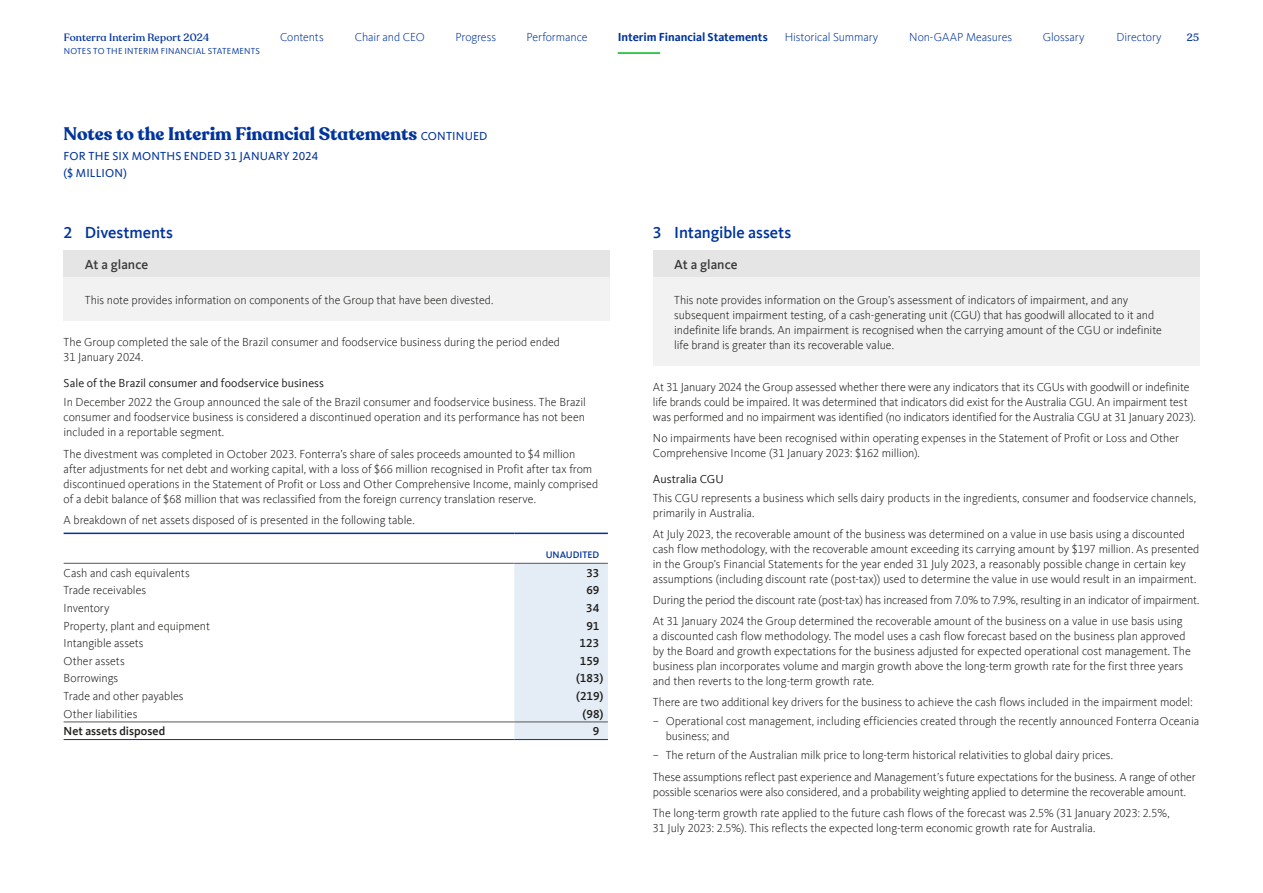
<style>
.page{position:relative;width:1263px;height:893px;background:#fff}
.page>*{position:absolute;margin:0;border:0;box-sizing:border-box;transform-origin:0 0}
.t1{font:700 18px "Recoleta Alt";color:#00349d}
.t2{font:500 16.5px "Kievit Offc Pro";letter-spacing:-.005em;color:#00349d}
.t3{font:500 13.5px "Kievit Offc Pro";color:#3c3c3b}
.t4{font:300 12px/15px "Kievit Offc Pro";letter-spacing:-.005em;color:#1d1d1b}
.t5{font:300 12px "Kievit Offc Pro";letter-spacing:-.01em;color:#00349d}
.t6{font:12px "Kievit Offc Pro";color:#1d1d1b}
.t7{font:500 12px "Kievit Offc Pro";letter-spacing:.005em;color:#1d1d1b}
.t8{font:12px/17.1px "Kievit Offc Pro";letter-spacing:.01em;color:#00349d}
.t9{font:700 12px "Kievit Offc Pro";letter-spacing:-.005em;color:#00349d}
.t10{font:500 10.5px "Recoleta Alt";letter-spacing:.015em;color:#00349d}
.t11{font:500 9.75px "Kievit Offc Pro";color:#00349d}
.t12{font:9px "Kievit Offc Pro";letter-spacing:.025em;color:#00349d}
.s1{font-family:"Kievit Offc Pro";font-weight:400;font-size:12px}
</style>
<div class="page">
<div style="left:64px;top:250px;width:546px;height:28px;background:#e6e5e5"></div>
<div style="left:64px;top:278px;width:546px;height:43px;background:#f2f2f2"></div>
<div style="left:514px;top:564px;width:94px;height:175px;background:#e4ecf6"></div>
<hr style="left:64px;top:563px;width:450px;height:1px;background:#575756">
<hr style="left:514px;top:563px;width:94px;height:1px;background:#575756">
<hr style="left:64px;top:722px;width:450px;height:1px;background:#575756">
<hr style="left:514px;top:722px;width:94px;height:1px;background:#575756">
<hr style="left:64px;top:533px;width:450px;height:1px;background:#00349d">
<hr style="left:514px;top:533px;width:94px;height:1px;background:#00349d">
<hr style="left:64px;top:739px;width:450px;height:1px;background:#00349d">
<hr style="left:514px;top:739px;width:94px;height:1px;background:#00349d">
<div style="left:653px;top:250px;width:546px;height:28px;background:#e6e5e5"></div>
<div style="left:653px;top:278px;width:546px;height:88px;background:#f2f2f2"></div>
<hr style="left:618px;top:52px;width:42px;height:2px;background:#00b91f">
<p class="t10" style="left:64px;top:31px;width:147px">Fonterra Interim Report 2024</p>
<p class="t5" style="left:280px;top:30px;width:45px">Contents</p>
<p class="t5" style="left:355px;top:30px;width:71px">Chair and CEO</p>
<p class="t5" style="left:455px;top:30px;width:42px">Progress</p>
<p class="t5" style="left:526px;top:30px;width:63px">Performance</p>
<p class="t9" style="left:618px;top:30px;width:152px">Interim Financial Statements</p>
<p class="t5" style="left:785px;top:30px;width:95px">Historical Summary</p>
<p class="t5" style="left:909px;top:30px;width:104px">Non-GAAP Measures</p>
<p class="t5" style="left:1043px;top:30px;width:43px">Glossary</p>
<p class="t5" style="left:1116px;top:30px;width:47px">Directory</p>
<p class="t10" style="left:1187px;top:31px;width:14px">25</p>
<p class="t12" style="left:64px;top:46px;width:198px">NOTES TO THE INTERIM FINANCIAL STATEMENTS</p>
<h1 class="t1" style="left:64px;top:123px;width:425px">Notes to the Interim Financial Statements <span class="s1">CONTINUED</span></h1>
<p class="t8" style="left:64px;top:147px;width:256px">FOR THE SIX MONTHS ENDED 31 JANUARY 2024 ($ MILLION)</p>
<h2 class="t2" style="left:64px;top:222px;width:111px">2 Divestments</h2>
<p class="t3" style="left:85px;top:257px;width:65px">At a glance</p>
<p class="t4" style="left:85px;top:292px;width:410px">This note provides information on components of the Group that have been divested.</p>
<p class="t4" style="left:64px;top:335px;width:498px">The Group completed the sale of the Brazil consumer and foodservice business during the period ended<br>31 January 2024.</p>
<p class="t6" style="left:64px;top:376px;width:262px">Sale of the Brazil consumer and foodservice business</p>
<p class="t4" style="left:64px;top:395px;width:524px;text-align:justify">In December 2022 the Group announced the sale of the Brazil consumer and foodservice business. The Brazil consumer and foodservice business is considered a discontinued operation and its performance has not been included in a reportable segment.</p>
<p class="t4" style="left:64px;top:446px;width:536px">The divestment was completed in October 2023. Fonterra’s share of sales proceeds amounted to $4 million after adjustments for net debt and working capital, with a loss of $66 million recognised in Profit after tax from discontinued operations in the Statement of Profit or Loss and Other Comprehensive Income, mainly comprised of a debit balance of $68 million that was reclassified from the foreign currency translation reserve.</p>
<p class="t4" style="left:64px;top:513px;width:352px">A breakdown of net assets disposed of is presented in the following table.</p>
<p class="t11" style="left:546px;top:549px;width:55px">UNAUDITED</p>
<p class="t4" style="left:64px;top:565px;width:128px">Cash and cash equivalents</p>
<p class="t7" style="left:586px;top:565px;width:14px">33</p>
<p class="t4" style="left:64px;top:583px;width:84px">Trade receivables</p>
<p class="t7" style="left:586px;top:583px;width:14px">69</p>
<p class="t4" style="left:64px;top:600px;width:48px">Inventory</p>
<p class="t7" style="left:586px;top:601px;width:15px">34</p>
<p class="t4" style="left:64px;top:618px;width:148px">Property, plant and equipment</p>
<p class="t7" style="left:586px;top:618px;width:14px">91</p>
<p class="t4" style="left:64px;top:636px;width:82px">Intangible assets</p>
<p class="t7" style="left:580px;top:636px;width:21px">123</p>
<p class="t4" style="left:64px;top:653px;width:63px">Other assets</p>
<p class="t7" style="left:580px;top:654px;width:21px">159</p>
<p class="t4" style="left:64px;top:671px;width:56px">Borrowings</p>
<p class="t7" style="left:576px;top:671px;width:29px">(183)</p>
<p class="t4" style="left:64px;top:688px;width:122px">Trade and other payables</p>
<p class="t7" style="left:576px;top:689px;width:29px">(219)</p>
<p class="t4" style="left:64px;top:706px;width:75px">Other liabilities</p>
<p class="t7" style="left:583px;top:706px;width:22px">(98)</p>
<p class="t7" style="left:64px;top:724px;width:103px">Net assets disposed</p>
<p class="t7" style="left:593px;top:724px;width:8px">9</p>
<h2 class="t2" style="left:653px;top:222px;width:140px">3 Intangible assets</h2>
<p class="t3" style="left:674px;top:257px;width:65px">At a glance</p>
<p class="t4" style="left:674px;top:292px;width:489px">This note provides information on the Group’s assessment of indicators of impairment, and any subsequent impairment testing, of a cash-generating unit (CGU) that has goodwill allocated to it and indefinite life brands. An impairment is recognised when the carrying amount of the CGU or indefinite life brand is greater than its recoverable value.</p>
<p class="t4" style="left:653px;top:380px;width:544px">At 31 January 2024 the Group assessed whether there were any indicators that its CGUs with goodwill or indefinite life brands could be impaired. It was determined that indicators did exist for the Australia CGU. An impairment test was performed and no impairment was identified (no indicators identified for the Australia CGU at 31 January 2023).</p>
<p class="t4" style="left:653px;top:431px;width:528px">No impairments have been recognised within operating expenses in the Statement of Profit or Loss and Other<br>Comprehensive Income (31 January 2023: $162 million).</p>
<p class="t6" style="left:653px;top:471px;width:72px">Australia CGU</p>
<p class="t4" style="left:653px;top:490px;width:545px">This CGU represents a business which sells dairy products in the ingredients, consumer and foodservice channels, primarily in Australia.</p>
<p class="t4" style="left:653px;top:526px;width:548px">At July 2023, the recoverable amount of the business was determined on a value in use basis using a discounted cash flow methodology, with the recoverable amount exceeding its carrying amount by $197 million. As presented in the Group’s Financial Statements for the year ended 31 July 2023, a reasonably possible change in certain key assumptions (including discount rate (post-tax)) used to determine the value in use would result in an impairment.</p>
<p class="t4" style="left:653px;top:589px;width:548px;line-height:21px">During the period the discount rate (post-tax) has increased from 7.0% to 7.9%, resulting in an indicator of impairment.<br>At 31 January 2024 the Group determined the recoverable amount of the business on a value in use basis using</p>
<p class="t4" style="left:653px;top:628px;width:539px">a discounted cash flow methodology. The model uses a cash flow forecast based on the business plan approved by the Board and growth expectations for the business adjusted for expected operational cost management. The business plan incorporates volume and margin growth above the long-term growth rate for the first three years and then reverts to the long-term growth rate.</p>
<p class="t4" style="left:653px;top:694px;width:541px">There are two additional key drivers for the business to achieve the cash flows included in the impairment model:</p>
<p class="t4" style="left:666px;top:713px;width:535px;text-indent:-13px">– Operational cost management, including efficiencies created through the recently announced Fonterra Oceania business; and</p>
<p class="t4" style="left:653px;top:744px;width:544px;line-height:21.5px">– The return of the Australian milk price to long-term historical relativities to global dairy prices.<br>These assumptions reflect past experience and Management’s future expectations for the business. A range of other</p>
<p class="t4" style="left:653px;top:781px;width:535px;line-height:21.3px">possible scenarios were also considered, and a probability weighting applied to determine the recoverable amount.<br>The long-term growth rate applied to the future cash flows of the forecast was 2.5% (31 January 2023: 2.5%,</p>
<p class="t4" style="left:653px;top:820px;width:444px">31 July 2023: 2.5%). This reflects the expected long-term economic growth rate for Australia.</p>
</div>
